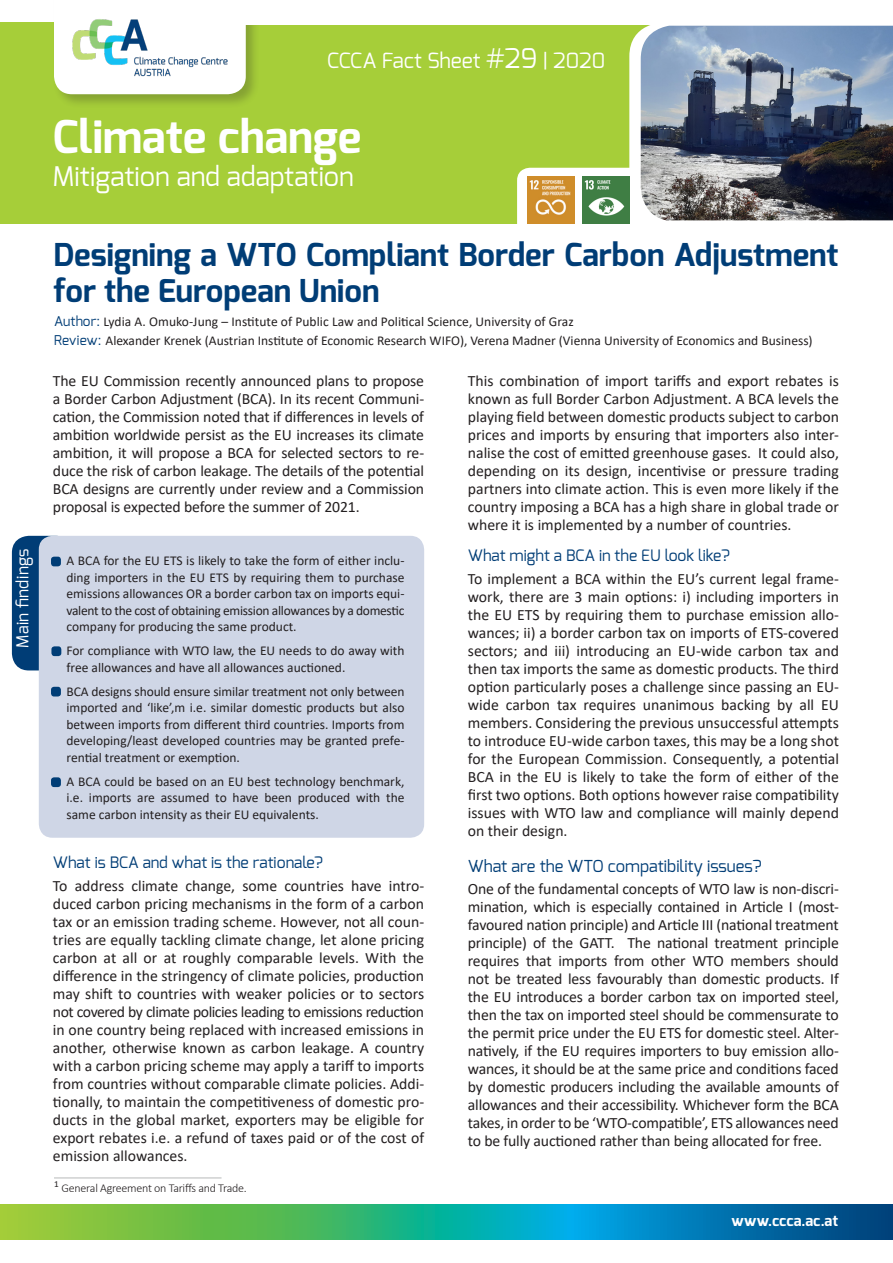
<style>
.page{position:relative;width:893px;height:1263px;background:#fff}
.page>*{position:absolute;margin:0;border:0;box-sizing:border-box;transform-origin:0 0}
.t1{font:700 45px "Exo";color:#fff}
.Überschrift{font:700 31.5px/36px "Exo";color:#003d76}
.Haupt_Untertitel{font:27px "Exo";color:#fff}
.CCCA_Fact{font:21px "Exo";color:#fff}
.Text__ersatz{font:16.5px "Exo";color:#003d76}
.kleine_überschrift{font:16.5px "Exo";letter-spacing:.02em;color:#fff}
.Text_a{font:15.75px/18px "Calibri";color:#231f20;text-align:justify}
.Text__ersatz-2{font:15.75px/18px "Calibri";letter-spacing:-.01em;color:#231f20;text-align:justify}
.Text_a-2{font:15.75px "Exo";color:#003d76}
.Text__ersatz-3{font:15.75px "Exo";color:#003d76}
.t2{font:700 15px "Exo";color:#fff}
.Text__ersatz-4{font:13.5px/16.5px "Calibri";color:#231f20;text-align:justify}
.miniüberschrift{font:13.5px "Calibri";color:#231f20}
.Text__ersatz-5{font:300 12px "Calibri";letter-spacing:-.02em;color:#231f20}
.s1{font-size:27px}
.s2{font-family:"Exo";color:#003d76}
</style>
<div class="page">
<svg style="left:0;top:1204px;width:893px;height:35px;background:#2ea084"></svg>
<div style="left:0;top:22px;width:893px;height:202px;background:#a6ce39"></div>
<svg style="left:517px;top:168px;width:112px;height:56px;background:#f1f1e7"></svg>
<div style="left:52px;top:0;width:208px;height:108px;background:#231f20;opacity:.25"></div>
<div style="left:54px;top:0;width:192px;height:94px;background:#fff"></div>
<svg style="left:629px;top:25px;width:264px;height:199px;background:#eff3eb"></svg>
<div style="left:246px;top:0;width:647px;height:25px;background:#fff"></div>
<img style="left:641px;top:26px;width:252px;height:194px">
<img style="left:69px;top:18px;width:162px;height:59px">
<img style="left:527px;top:176px;width:47px;height:47px">
<img style="left:583px;top:176px;width:46px;height:47px">
<div style="left:12px;top:536px;width:61px;height:134px;background:#003d76;border-radius:17px"></div>
<div style="left:39px;top:536px;width:385px;height:302px;background:#cfd6e6;border-radius:14px"></div>
<div style="left:51px;top:557px;width:10px;height:9px;background:#003d76;border-radius:3px"></div>
<div style="left:51px;top:646px;width:10px;height:10px;background:#003d76;border-radius:3px"></div>
<div style="left:51px;top:687px;width:10px;height:9px;background:#003d76;border-radius:3px"></div>
<div style="left:51px;top:777px;width:10px;height:10px;background:#003d76;border-radius:3px"></div>
<hr style="left:54px;top:1178px;width:168px;height:1px;background:#b7baba">
<p class="kleine_überschrift" style="left:12px;top:648px;width:101px;rotate:-90deg">Main findings</p>
<p class="CCCA_Fact" style="left:327px;top:46px;width:280px">CCCA Fact Sheet <span class="s1">#29</span> | 2020</p>
<p class="t1" style="left:53px;top:108px;width:310px">Climate change</p>
<p class="Haupt_Untertitel" style="left:53px;top:159px;width:303px">Mitigation and adaptation</p>
<p class="Überschrift" style="left:54px;top:237px;width:786px">Designing a WTO Compliant Border Carbon Adjustment for the European Union</p>
<p class="miniüberschrift" style="left:54px;top:312px;width:521px"><span class="s2">Author:</span> Lydia A. Omuko-Jung – Institute of Public Law and Political Science, University of Graz</p>
<p class="miniüberschrift" style="left:54px;top:331px;width:760px"><span class="s2">Review:</span> Alexander Krenek (Austrian Institute of Economic Research WIFO), Verena Madner (Vienna University of Economics and Business)</p>
<p class="Text_a" style="left:53px;top:371px;width:373px">The EU Commission recently announced plans to propose a Border Carbon Adjustment (BCA). In its recent Communi&shy;cation, the Commission noted that if differences in levels of ambition worldwide persist as the EU increases its climate ambition, it will propose a BCA for selected sectors to re&shy;duce the risk of carbon leakage. The details of the potential BCA designs are currently under review and a Commission proposal is expected before the summer of 2021.</p>
<p class="Text__ersatz-4" style="left:66px;top:552px;width:340px">A BCA for the EU ETS is likely to take the form of either inclu&shy;ding importers in the EU ETS by requiring them to purchase emissions allowances OR a border carbon tax on imports equi&shy;valent to the cost of obtaining emission allowances by a domestic company for producing the same product.</p>
<p class="Text__ersatz-4" style="left:66px;top:642px;width:340px">For compliance with WTO law, the EU needs to do away with free allowances and have all allowances auctioned.</p>
<p class="Text__ersatz-4" style="left:66px;top:683px;width:340px">BCA designs should ensure similar treatment not only between imported and ‘like’,m i.e. similar domestic products but also between imports from different third countries. Imports from developing/least developed countries may be granted prefe&shy;rential treatment or exemption.</p>
<p class="Text__ersatz-4" style="left:66px;top:773px;width:340px">A BCA could be based on an EU best technology benchmark, i.e. imports are assumed to have been produced with the same carbon intensity as their EU equivalents.</p>
<p class="Text_a-2" style="left:53px;top:852px;width:272px">What is BCA and what is the rationale?</p>
<p class="Text_a" style="left:53px;top:876px;width:373px">To address climate change, some countries have intro&shy;duced carbon pricing mechanisms in the form of a carbon tax or an emission trading scheme. However, not all coun&shy;tries are equally tackling climate change, let alone pricing carbon at all or at roughly comparable levels. With the difference in the stringency of climate policies, production may shift to countries with weaker policies or to sectors not covered by climate policies leading to emissions reduction in one country being replaced with increased emissions in another, otherwise known as carbon leakage. A country with a carbon pricing scheme may apply a tariff to imports from countries without comparable climate policies. Addi&shy;tionally, to maintain the competitiveness of domestic pro&shy;ducts in the global market, exporters may be eligible for export rebates i.e. a refund of taxes paid or of the cost of emission allowances.</p>
<p class="Text__ersatz-5" style="left:54px;top:1180px;width:194px"><sup>1</sup> General Agreement on Tariffs and Trade.</p>
<p class="Text_a" style="left:468px;top:371px;width:373px">This combination of import tariffs and export rebates is known as full Border Carbon Adjustment. A BCA levels the playing field between domestic products subject to carbon prices and imports by ensuring that importers also inter&shy;nalise the cost of emitted greenhouse gases. It could also, depending on its design, incentivise or pressure trading partners into climate action. This is even more likely if the country imposing a BCA has a high share in global trade or where it is implemented by a number of countries.</p>
<p class="Text__ersatz-3" style="left:468px;top:545px;width:264px">What might a BCA in the EU look like?</p>
<p class="Text__ersatz-2" style="left:468px;top:569px;width:373px">To implement a BCA within the EU’s current legal frame&shy;work, there are 3 main options: i) including importers in the EU ETS by requiring them to purchase emission allo&shy;wances; ii) a border carbon tax on imports of ETS-covered sectors; and iii) introducing an EU-wide carbon tax and then tax imports the same as domestic products. The third option particularly poses a challenge since passing an EU&shy;wide carbon tax requires unanimous backing by all EU members. Considering the previous unsuccessful attempts to introduce EU-wide carbon taxes, this may be a long shot for the European Commission. Consequently, a potential BCA in the EU is likely to take the form of either of the first two options. Both options however raise compatibility issues with WTO law and compliance will mainly depend on their design.</p>
<p class="Text__ersatz" style="left:468px;top:855px;width:295px">What are the WTO compatibility issues?</p>
<p class="Text__ersatz-2" style="left:468px;top:880px;width:373px">One of the fundamental concepts of WTO law is non-discri&shy;mination, which is especially contained in Article I (most&shy;favoured nation principle) and Article III (national treatment principle) of the GATT. The national treatment principle requires that imports from other WTO members should not be treated less favourably than domestic products. If the EU introduces a border carbon tax on imported steel, then the tax on imported steel should be commensurate to the permit price under the EU ETS for domestic steel. Alter&shy;natively, if the EU requires importers to buy emission allo&shy;wances, it should be at the same price and conditions faced by domestic producers including the available amounts of allowances and their accessibility. Whichever form the BCA takes, in order to be ‘WTO-compatible’, ETS allowances need to be fully auctioned rather than being allocated for free.</p>
<p class="t2" style="left:732px;top:1210px;width:108px">www.ccca.ac.at</p>
</div>
